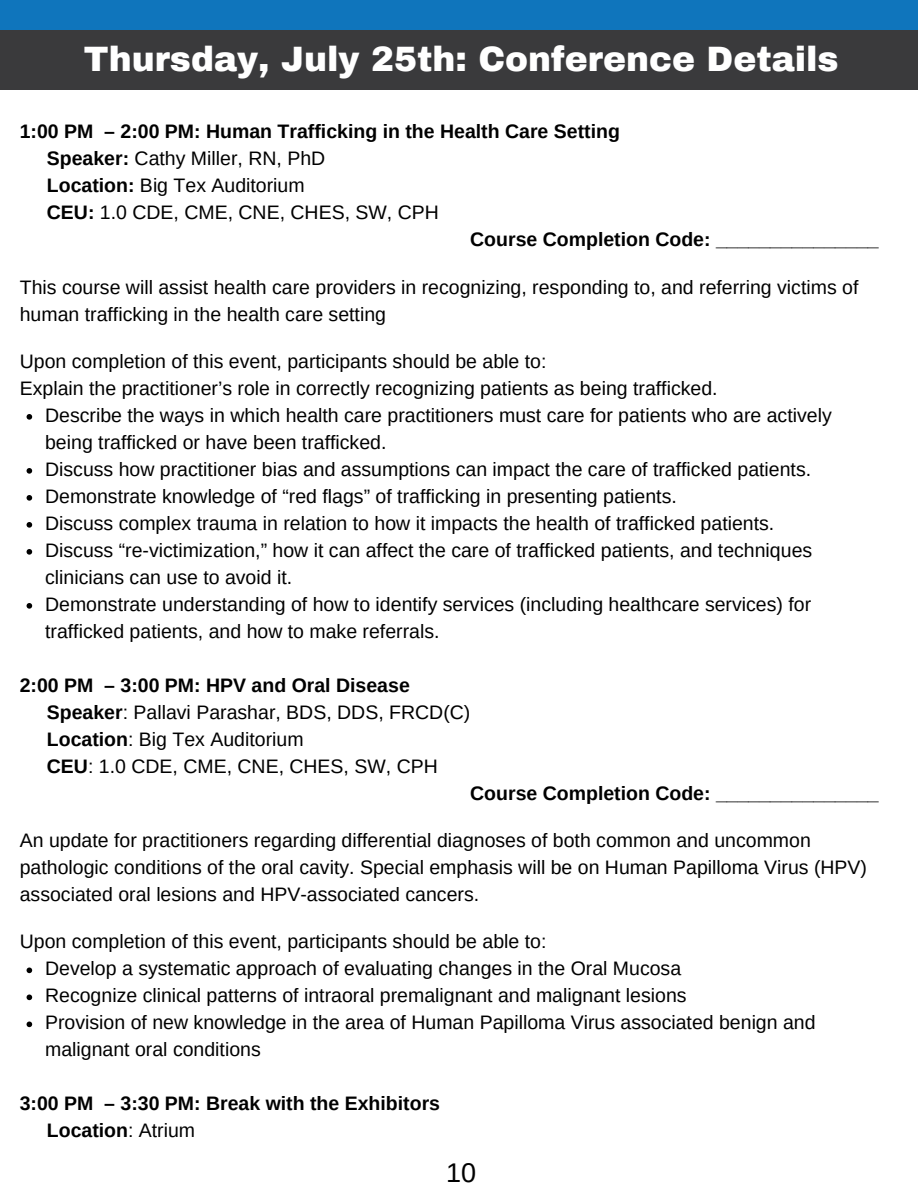
<style>
.page{position:relative;width:918px;height:1188px;background:#fff}
.page>*{position:absolute;margin:0;border:0;box-sizing:border-box;transform-origin:0 0}
.t1{font:900 34.5px "Archivo";color:#fff}
.t2{font:27px "Arimo";color:#000}
.t3{font:19.5px/27px "Arimo";color:#000}
.t4{font:700 19.5px/27px "Arimo";color:#000}
.s1{font-weight:700}
.s2{font-weight:400}
</style>
<div class="page">
<div style="left:0;top:0;width:918px;height:60px;background:#0f75bc"></div>
<div style="left:0;top:30px;width:918px;height:59px;background:#3a3a3c"></div>
<svg style="left:27px;top:414px;width:5px;height:6px"></svg>
<svg style="left:27px;top:468px;width:5px;height:6px"></svg>
<svg style="left:27px;top:495px;width:5px;height:6px"></svg>
<svg style="left:27px;top:522px;width:5px;height:6px"></svg>
<svg style="left:27px;top:549px;width:5px;height:6px"></svg>
<svg style="left:27px;top:603px;width:5px;height:6px"></svg>
<svg style="left:27px;top:968px;width:5px;height:5px"></svg>
<svg style="left:27px;top:995px;width:5px;height:5px"></svg>
<svg style="left:27px;top:1022px;width:5px;height:5px"></svg>
<h1 class="t1" style="left:84px;top:41px;width:756px">Thursday, July 25th: Conference Details</h1>
<p class="t4" style="left:20px;top:118px;width:602px">1:00 PM – 2:00 PM: Human Trafficking in the Health Care Setting</p>
<p class="t3" style="left:47px;top:145px;width:280px"><span class="s1">Speaker:</span> Cathy Miller, RN, PhD</p>
<p class="t3" style="left:47px;top:172px;width:259px"><span class="s1">Location:</span> Big Tex Auditorium</p>
<p class="t3" style="left:47px;top:199px;width:394px"><span class="s1">CEU:</span> 1.0 CDE, CME, CNE, CHES, SW, CPH</p>
<p class="t4" style="left:470px;top:226px;width:410px">Course Completion Code: _______________</p>
<p class="t3" style="left:20px;top:273px;width:840px">This course will assist health care providers in recognizing, responding to, and referring victims of human trafficking in the health care setting</p>
<p class="t3" style="left:20px;top:348px;width:528px">Upon completion of this event, participants should be able to:</p>
<p class="t3" style="left:20px;top:375px;width:699px">Explain the practitioner’s role in correctly recognizing patients as being trafficked.</p>
<p class="t3" style="left:45px;top:402px;width:788px">Describe the ways in which health care practitioners must care for patients who are actively</p>
<p class="t3" style="left:45px;top:429px;width:343px">being trafficked or have been trafficked.</p>
<p class="t3" style="left:45px;top:456px;width:768px">Discuss how practitioner bias and assumptions can impact the care of trafficked patients.</p>
<p class="t3" style="left:45px;top:483px;width:633px">Demonstrate knowledge of “red flags” of trafficking in presenting patients.</p>
<p class="t3" style="left:45px;top:510px;width:731px">Discuss complex trauma in relation to how it impacts the health of trafficked patients.</p>
<p class="t3" style="left:45px;top:537px;width:769px">Discuss “re-victimization,” how it can affect the care of trafficked patients, and techniques</p>
<p class="t3" style="left:45px;top:564px;width:249px">clinicians can use to avoid it.</p>
<p class="t3" style="left:45px;top:591px;width:768px">Demonstrate understanding of how to identify services (including healthcare services) for</p>
<p class="t3" style="left:45px;top:618px;width:396px">trafficked patients, and how to make referrals.</p>
<p class="t4" style="left:20px;top:672px;width:392px">2:00 PM – 3:00 PM: HPV and Oral Disease</p>
<p class="t3" style="left:47px;top:699px;width:425px"><span class="s1">Speaker</span>: Pallavi Parashar, BDS, DDS, FRCD(C)</p>
<p class="t3" style="left:47px;top:726px;width:258px"><span class="s1">Location</span>: Big Tex Auditorium</p>
<p class="t3" style="left:47px;top:753px;width:393px"><span class="s1">CEU</span>: 1.0 CDE, CME, CNE, CHES, SW, CPH</p>
<p class="t4" style="left:470px;top:780px;width:410px">Course Completion Code: _______________</p>
<p class="t3" style="left:20px;top:827px;width:849px">An update for practitioners regarding differential diagnoses of both common and uncommon pathologic conditions of the oral cavity. Special emphasis will be on Human Papilloma Virus (HPV) associated oral lesions and HPV-associated cancers.</p>
<p class="t3" style="left:45px;top:928px;width:772px;text-indent:-25px">Upon completion of this event, participants should be able to:<br>Develop a systematic approach of evaluating changes in the Oral Mucosa<br>Recognize clinical patterns of intraoral premalignant and malignant lesions<br>Provision of new knowledge in the area of Human Papilloma Virus associated benign and malignant oral conditions</p>
<p class="t4" style="left:47px;top:1090px;width:395px;text-indent:-27px">3:00 PM – 3:30 PM: Break with the Exhibitors<br>Location<span class="s2">: Atrium</span></p>
<h2 class="t2" style="left:446px;top:1157px;width:32px">10</h2>
</div>
